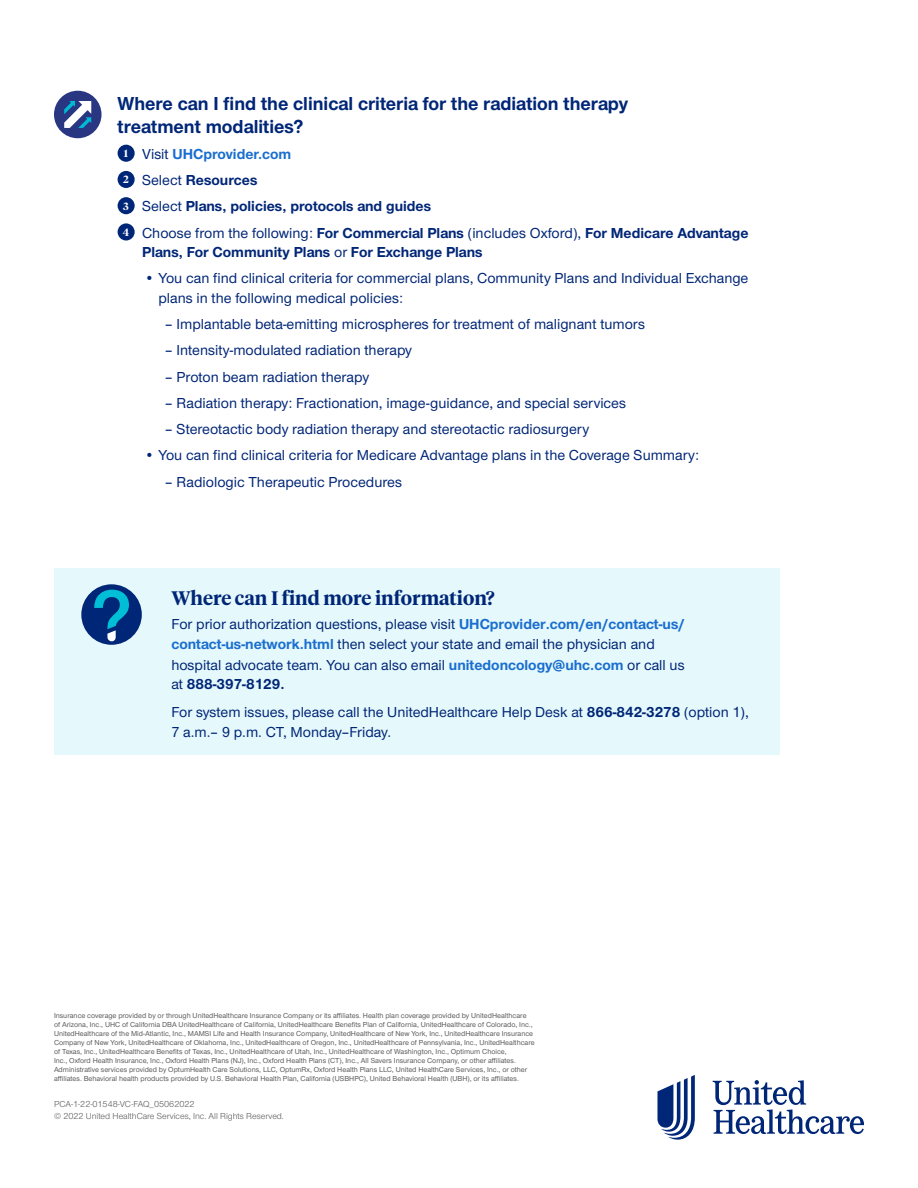
<style>
.page{position:relative;width:918px;height:1188px;background:#fff}
.page>*{position:absolute;margin:0;border:0;box-sizing:border-box;transform-origin:0 0}
.t1{font:700 19.5px/22.5px "UHC Sans";color:#002677}
.t2{font:600 19.5px "UHC Serif Headline";color:#002677}
.t3{font:500 15px/20px "UHC Sans";color:#002677}
.t4{font:700 15px/26.2px "UHC Sans";color:#002677}
.t5{font:9px/12px "UHC Sans";color:#5a5a5a}
.t6{font:500 7.5px/9px "UHC Sans";color:#5a5a5a}
.s1{font-family:"UHC Serif Headline";font-weight:600;font-size:10.5px;color:#fff}
.s2{font-weight:500}
.s3{color:#196ecf}
.s4{font-weight:700;color:#196ecf}
.s5{font-weight:700}
</style>
<div class="page">
<svg style="left:657px;top:1075px;width:38px;height:65px"></svg>
<svg style="left:713px;top:1080px;width:151px;height:54px"></svg>
<div style="left:118px;top:145px;width:17px;height:17px;background:#002677;border-radius:50%"></div>
<div style="left:118px;top:171px;width:17px;height:17px;background:#002677;border-radius:50%"></div>
<div style="left:118px;top:197px;width:17px;height:17px;background:#002677;border-radius:50%"></div>
<div style="left:118px;top:223px;width:17px;height:18px;background:#002677;border-radius:50%"></div>
<div style="left:54px;top:568px;width:726px;height:186px;background:#e5f8fb"></div>
<div style="left:81px;top:584px;width:61px;height:61px;background:#002677;border-radius:50%"></div>
<svg style="left:94px;top:590px;width:35px;height:51px"></svg>
<div style="left:54px;top:91px;width:48px;height:47px;background:#293682;border-radius:50%"></div>
<svg style="left:64px;top:101px;width:27px;height:27px"></svg>
<h1 class="t1" style="left:118px;top:92px;width:512px">Where can I find the clinical criteria for the radiation therapy treatment modalities?</h1>
<h2 class="t4" style="left:123px;top:140px;width:627px"><span class="s1">1</span> <span class="s2">Visit</span> <span class="s3">UHCprovider.com<br></span><span class="s1">2</span> <span class="s2">Select</span> Resources<br><span class="s1">3</span> <span class="s2">Select</span> Plans, policies, protocols and guides<br><span class="s1">4</span> <span class="s2">Choose from the following:</span> For Commercial Plans <span class="s2">(includes Oxford),</span> For Medicare Advantage</h2>
<h2 class="t4" style="left:142px;top:238px;width:342px">Plans, For Community Plans <span class="s2">or</span> For Exchange Plans</h2>
<h2 class="t3" style="left:158px;top:268px;width:592px;line-height:19.5px;text-indent:-14px">• You can find clinical criteria for commercial plans, Community Plans and Individual Exchange plans in the following medical policies:</h2>
<h2 class="t3" style="left:165px;top:313px;width:482px">– Implantable beta-emitting microspheres for treatment of malignant tumors</h2>
<h2 class="t3" style="left:165px;top:340px;width:249px">– Intensity-modulated radiation therapy</h2>
<h2 class="t3" style="left:165px;top:366px;width:206px">– Proton beam radiation therapy</h2>
<h2 class="t3" style="left:165px;top:392px;width:463px">– Radiation therapy: Fractionation, image-guidance, and special services</h2>
<h2 class="t3" style="left:165px;top:418px;width:426px">– Stereotactic body radiation therapy and stereotactic radiosurgery</h2>
<h2 class="t3" style="left:145px;top:445px;width:556px">• You can find clinical criteria for Medicare Advantage plans in the Coverage Summary:</h2>
<h2 class="t3" style="left:165px;top:471px;width:239px">– Radiologic Therapeutic Procedures</h2>
<h1 class="t2" style="left:171px;top:584px;width:325px">Where can I find more information?</h1>
<p class="t3" style="left:171px;top:614px;width:515px">For prior authorization questions, please visit <span class="s4">UHCprovider.com/en/contact-us/ contact-us-network.html</span> then select your state and email the physician and hospital advocate team. You can also email <span class="s4">unitedoncology@uhc.com</span> or call us at <span class="s5">888-397-8129.</span></p>
<h2 class="t3" style="left:171px;top:702px;width:579px;line-height:19.5px">For system issues, please call the UnitedHealthcare Help Desk at <span class="s5">866-842-3278</span> (option 1),<br>7 a.m.– 9 p.m. CT, Monday–Friday.</h2>
<p class="t6" style="left:54px;top:1010px;width:482px">Insurance coverage provided by or through UnitedHealthcare Insurance Company or its affiliates. Health plan coverage provided by UnitedHealthcare<br>of Arizona, Inc., UHC of California DBA UnitedHealthcare of California, UnitedHealthcare Benefits Plan of California, UnitedHealthcare of Colorado, Inc., UnitedHealthcare of the Mid-Atlantic, Inc., MAMSI Life and Health Insurance Company, UnitedHealthcare of New York, Inc., UnitedHealthcare Insurance Company of New York, UnitedHealthcare of Oklahoma, Inc., UnitedHealthcare of Oregon, Inc., UnitedHealthcare of Pennsylvania, Inc., UnitedHealthcare of Texas, Inc., UnitedHealthcare Benefits of Texas, Inc., UnitedHealthcare of Utah, Inc., UnitedHealthcare of Washington, Inc., Optimum Choice,<br>Inc., Oxford Health Insurance, Inc., Oxford Health Plans (NJ), Inc., Oxford Health Plans (CT), Inc., All Savers Insurance Company, or other affiliates.<br>Administrative services provided by OptumHealth Care Solutions, LLC, OptumRx, Oxford Health Plans LLC, United HealthCare Services, Inc., or other affiliates. Behavioral health products provided by U.S. Behavioral Health Plan, California (USBHPC), United Behavioral Health (UBH), or its affiliates.</p>
<p class="t5" style="left:54px;top:1097px;width:231px">PCA-1-22-01548-VC-FAQ_05062022<br>© 2022 United HealthCare Services, Inc. All Rights Reserved.</p>
</div>
